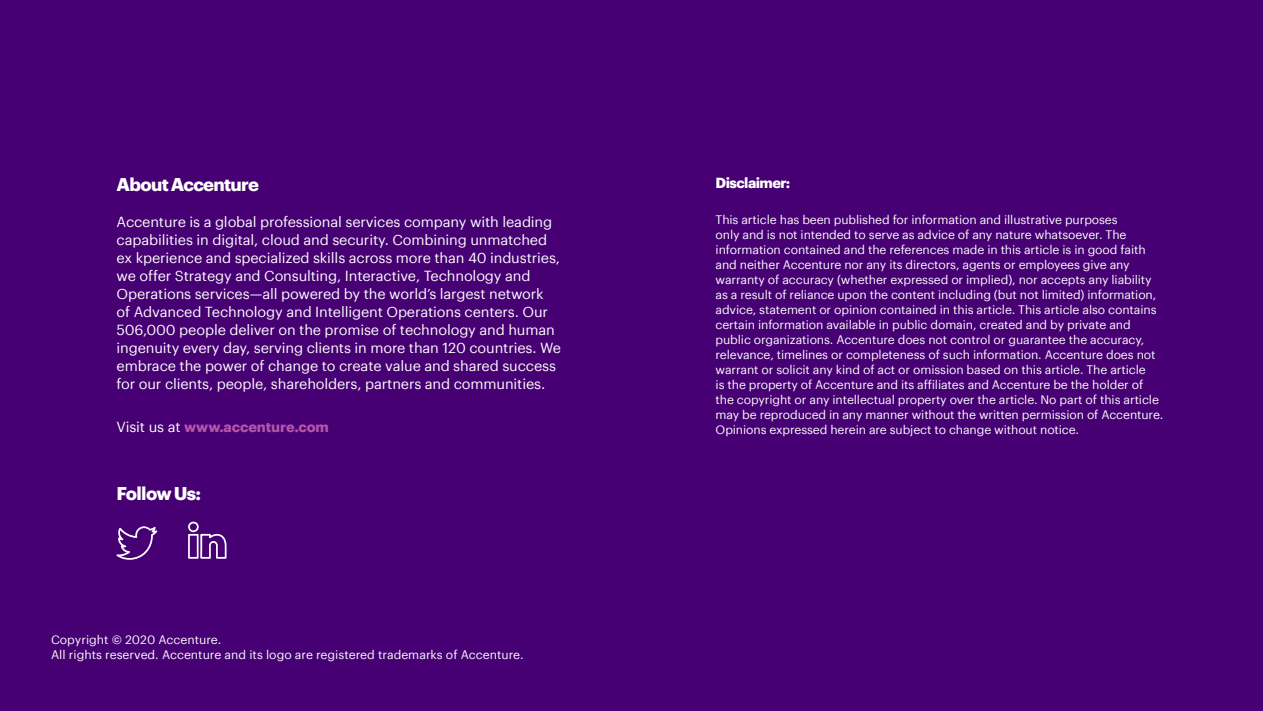
<style>
.page{position:relative;width:1263px;height:711px;background:#fff}
.page>*{position:absolute;margin:0;border:0;box-sizing:border-box;transform-origin:0 0}
.t1{font:700 18px "Graphik";letter-spacing:-.04em;color:#fff}
.t2{font:14.25px/18px "Graphik";letter-spacing:-.01em;color:#fff}
.t3{font:700 14.25px "Graphik";letter-spacing:-.01em;color:#b455aa}
.t4{font:700 14.25px "Graphik";letter-spacing:-.04em;color:#fff}
.t5{font:12px/15px "Graphik";letter-spacing:-.01em;color:#fff}
.s1{font-weight:400;color:#fff}
</style>
<div class="page">
<div style="left:0;top:0;width:1263px;height:710px;background:#460073"></div>
<svg style="left:188px;top:521px;width:38px;height:37px"></svg>
<svg style="left:116px;top:526px;width:41px;height:33px"></svg>
<h1 class="t1" style="left:117px;top:170px;width:144px">About Accenture</h1>
<p class="t2" style="left:117px;top:211px;width:446px">Accenture is a global professional services company with leading capabilities in digital, cloud and security. Combining unmatched ex kperience and specialized skills across more than 40 industries, we offer Strategy and Consulting, Interactive, Technology and Operations services—all powered by the world’s largest network<br>of Advanced Technology and Intelligent Operations centers. Our 506,000 people deliver on the promise of technology and human ingenuity every day, serving clients in more than 120 countries. We embrace the power of change to create value and shared success for our clients, people, shareholders, partners and communities.</p>
<p class="t3" style="left:117px;top:416px;width:214px"><span class="s1">Visit us at</span> www.accenture.com</p>
<h1 class="t1" style="left:117px;top:479px;width:86px">Follow Us:</h1>
<p class="t5" style="left:51px;top:631px;width:474px;line-height:14.4px">Copyright © 2020 Accenture.<br>All rights reserved. Accenture and its logo are registered trademarks of Accenture.</p>
<p class="t4" style="left:716px;top:172px;width:76px">Disclaimer:</p>
<p class="t5" style="left:716px;top:211px;width:449px">This article has been published for information and illustrative purposes<br>only and is not intended to serve as advice of any nature whatsoever. The information contained and the references made in this article is in good faith and neither Accenture nor any its directors, agents or employees give any warranty of accuracy (whether expressed or implied), nor accepts any liability as a result of reliance upon the content including (but not limited) information, advice, statement or opinion contained in this article. This article also contains certain information available in public domain, created and by private and public organizations. Accenture does not control or guarantee the accuracy, relevance, timelines or completeness of such information. Accenture does not warrant or solicit any kind of act or omission based on this article. The article<br>is the property of Accenture and its affiliates and Accenture be the holder of the copyright or any intellectual property over the article. No part of this article may be reproduced in any manner without the written permission of Accenture.<br>Opinions expressed herein are subject to change without notice.</p>
</div>
